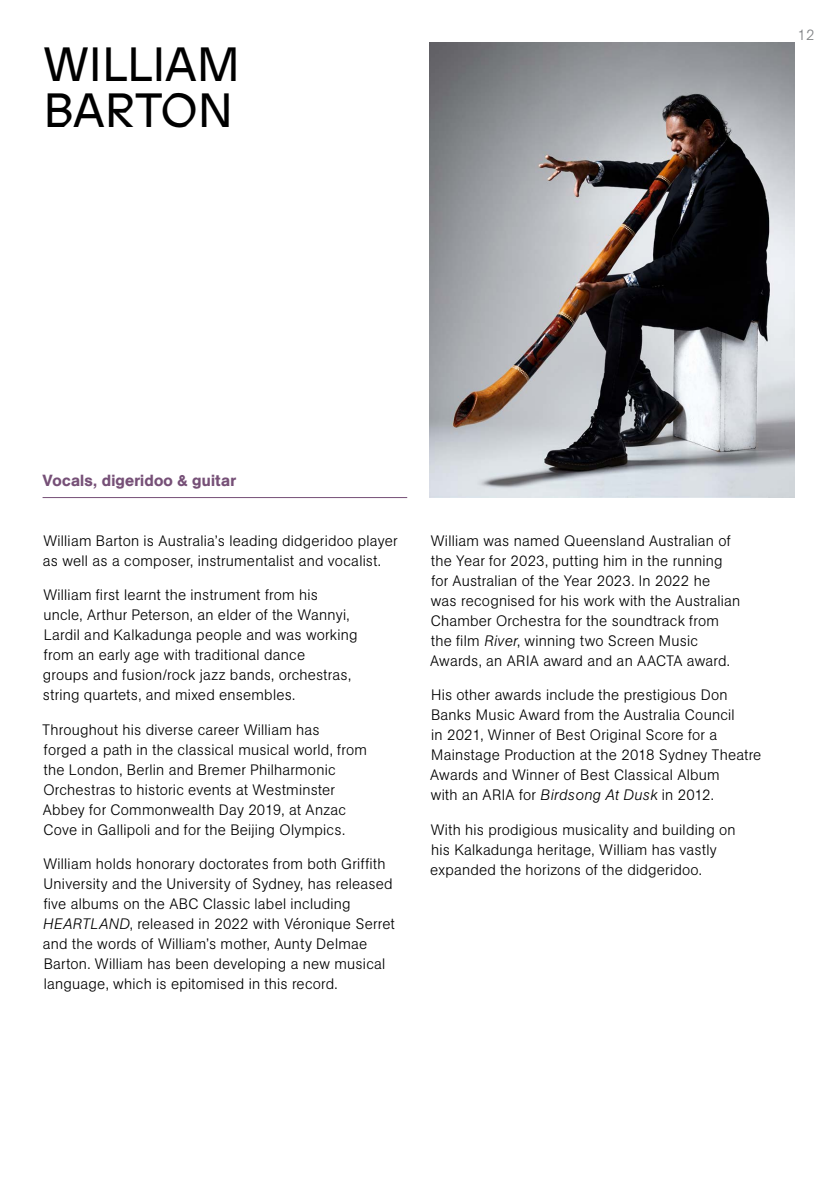
<style>
.page{position:relative;width:840px;height:1191px;background:#fff}
.page>*{position:absolute;margin:0;border:0;box-sizing:border-box;transform-origin:0 0}
.t1{font:48px/46px "Prophet";letter-spacing:-.03em;color:#000}
.t2{font:500 16px "AG Book Std";letter-spacing:.015em;color:#765077}
.t3{font:300 15px/20px "AG Book Std";letter-spacing:.015em;color:#000}
.t4{font:300 15px "AG Book Std";color:#808285}
.s1{font-style:italic}
</style>
<div class="page">
<img style="left:429px;top:43px;width:365px;height:454px">
<hr style="left:43px;top:497px;width:364px;height:1px;background:#765077">
<h1 class="t1" style="left:43px;top:41px;width:199px">WILLIAM<br>BARTON</h1>
<p class="t4" style="left:797px;top:26px;width:18px">12</p>
<p class="t2" style="left:43px;top:470px;width:195px">Vocals, digeridoo &amp; guitar</p>
<p class="t3" style="left:43px;top:531px;width:356px">William Barton is Australia’s leading didgeridoo player as well as a composer, instrumentalist and vocalist.</p>
<p class="t3" style="left:43px;top:585px;width:316px">William first learnt the instrument from his uncle, Arthur Peterson, an elder of the Wannyi, Lardil and Kalkadunga people and was working from an early age with traditional dance<br>groups and fusion/rock jazz bands, orchestras, string quartets, and mixed ensembles.</p>
<p class="t3" style="left:42px;top:719px;width:326px">Throughout his diverse career William has<br>forged a path in the classical musical world, from the London, Berlin and Bremer Philharmonic Orchestras to historic events at Westminster Abbey for Commonwealth Day 2019, at Anzac Cove in Gallipoli and for the Beijing Olympics.</p>
<p class="t3" style="left:43px;top:854px;width:353px">William holds honorary doctorates from both Griffith University and the University of Sydney, has released five albums on the ABC Classic label including <span class="s1">HEARTLAND</span>, released in 2022 with Véronique Serret and the words of William’s mother, Aunty Delmae Barton. William has been developing a new musical language, which is epitomised in this record.</p>
<p class="t3" style="left:430px;top:531px;width:311px">William was named Queensland Australian of the Year for 2023, putting him in the running for Australian of the Year 2023. In 2022 he<br>was recognised for his work with the Australian Chamber Orchestra for the soundtrack from the film <span class="s1">River</span>, winning two Screen Music Awards, an ARIA award and an AACTA award.</p>
<p class="t3" style="left:430px;top:685px;width:332px">His other awards include the prestigious Don Banks Music Award from the Australia Council<br>in 2021, Winner of Best Original Score for a Mainstage Production at the 2018 Sydney Theatre Awards and Winner of Best Classical Album<br>with an ARIA for <span class="s1">Birdsong At Dusk</span> in 2012.</p>
<p class="t3" style="left:430px;top:819px;width:307px">With his prodigious musicality and building on his Kalkadunga heritage, William has vastly expanded the horizons of the didgeridoo.</p>
</div>
